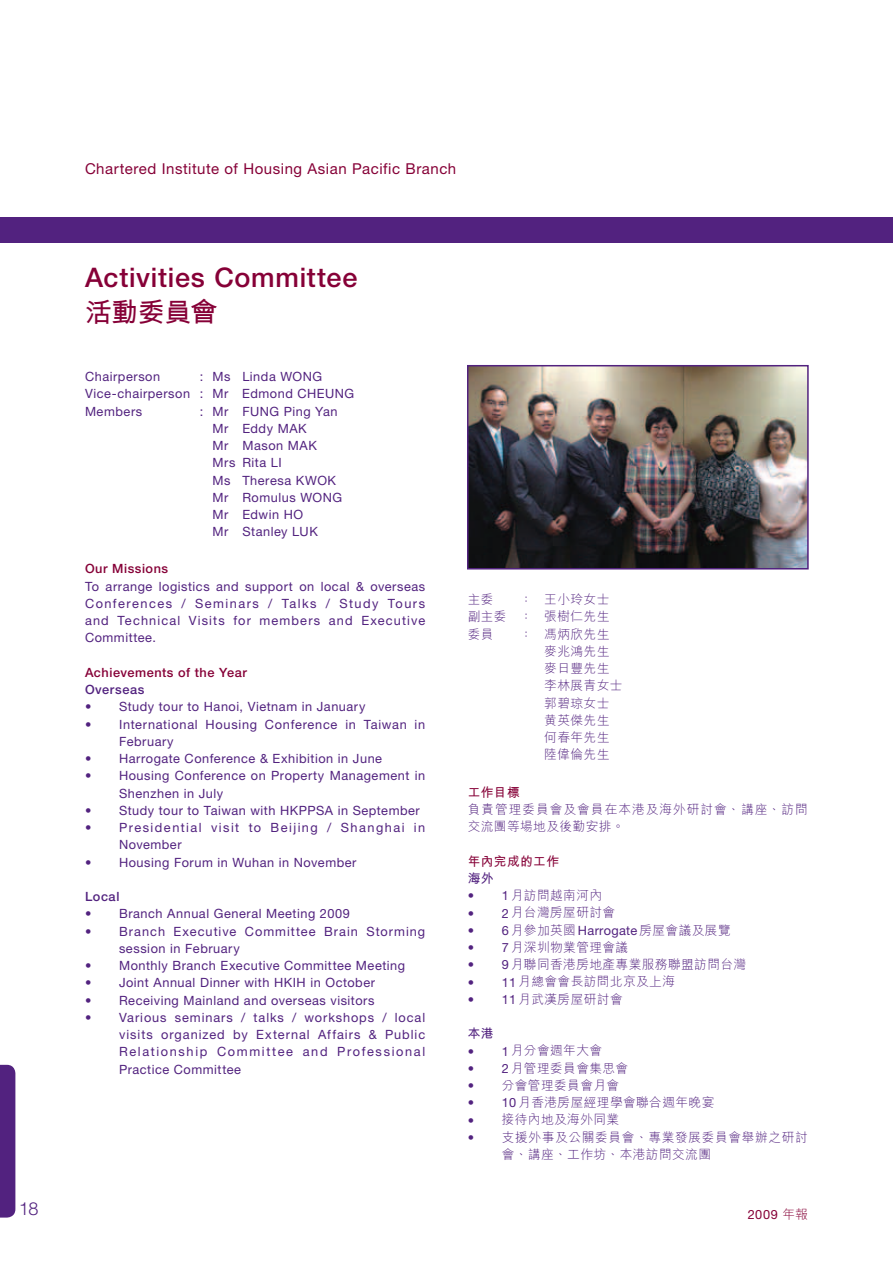
<style>
.page{position:relative;width:893px;height:1263px;background:#fff}
.page>*{position:absolute;margin:0;border:0;box-sizing:border-box;transform-origin:0 0}
.t1{font:500 27px "Helvetica Neue";letter-spacing:.025em;color:#860037}
.t2{font:27px "M Hei HK Bold E Ten B5 H";letter-spacing:-.02em;color:#860037}
.t3{font:300 18px "Helvetica Neue";color:#52227f}
.t4{font:15px "Helvetica Neue";letter-spacing:.035em;color:#860037}
.t5{font:12.75px/17.2px "Helvetica Neue";letter-spacing:.04em;color:#52227f}
.t6{font:12.75px/17.2px "M Hei HK Light E Ten B5 H";letter-spacing:.03em;color:#52227f}
.t7{font:12.75px/17.2px "Helvetica Neue";letter-spacing:.075em;color:#52227f}
.t8{font:12.75px/17.2px "Helvetica Neue";letter-spacing:.115em;color:#52227f}
.t9{font:12.75px/17.2px "M Hei HK Light E Ten B5 H";letter-spacing:.075em;color:#52227f}
.t10{font:500 12.75px "Helvetica Neue";letter-spacing:.045em;color:#860037}
.t11{font:500 12.75px "Helvetica Neue";letter-spacing:.045em;color:#52227f}
.t12{font:12.75px "M Hei HK Bold E Ten B5 H";letter-spacing:.03em;color:#860037}
.t13{font:12.75px "Helvetica Neue";color:#860037}
.t14{font:12.75px "M Hei HK Bold E Ten B5 H";color:#52227f}
.s1{font-family:"Helvetica Neue"}
.s2{font-family:"M Hei HK Light E Ten B5 H"}
</style>
<div class="page">
<div style="left:0;top:217px;width:893px;height:26px;background:#52227f"></div>
<div style="left:0;top:1065px;width:15px;height:152px;background:#52227f"></div>
<img style="left:470px;top:368px;width:336px;height:198px">
<div style="left:467px;top:365px;width:342px;height:204px;border:2px solid #52227f"></div>
<p class="t4" style="left:85px;top:164px;width:373px">Chartered Institute of Housing Asian Pacific Branch</p>
<h1 class="t1" style="left:85px;top:267px;width:274px">Activities Committee</h1>
<h1 class="t2" style="left:85px;top:302px;width:134px">活動委員會</h1>
<p class="t5" style="left:85px;top:369px;width:271px;text-indent:115px">: Ms Linda WONG<br>Vice-chairperson : Mr Edmond CHEUNG<br>Members</p>
<p class="t5" style="left:85px;top:369px;width:77px">Chairperson</p>
<p class="t5" style="left:213px;top:404px;width:131px;text-indent:-13px">: Mr FUNG Ping Yan<br>Mr Eddy MAK<br>Mr Mason MAK<br>Mrs Rita LI<br>Ms Theresa KWOK<br>Mr Romulus WONG<br>Mr Edwin HO<br>Mr Stanley LUK</p>
<p class="t10" style="left:85px;top:564px;width:85px">Our Missions</p>
<p class="t5" style="left:85px;top:579px;width:342px;text-align:justify">To arrange logistics and support on local &amp; overseas Conferences / Seminars / Talks / Study Tours and Technical Visits for members and Executive Committee.</p>
<p class="t10" style="left:85px;top:668px;width:163px">Achievements of the Year</p>
<p class="t11" style="left:85px;top:685px;width:61px">Overseas</p>
<p class="t5" style="left:85px;top:699px;width:282px">• Study tour to Hanoi, Vietnam in January</p>
<p class="t5" style="left:119px;top:717px;width:308px;text-indent:-34px">• International Housing Conference in Taiwan in<br>February</p>
<p class="t5" style="left:85px;top:751px;width:299px">• Harrogate Conference &amp; Exhibition in June</p>
<p class="t5" style="left:119px;top:768px;width:308px;text-indent:-34px">• Housing Conference on Property Management in<br>Shenzhen in July</p>
<p class="t5" style="left:85px;top:803px;width:336px">• Study tour to Taiwan with HKPPSA in September</p>
<p class="t8" style="left:119px;top:820px;width:308px;text-indent:-34px">• Presidential visit to Beijing / Shanghai in<br>November</p>
<p class="t5" style="left:85px;top:855px;width:273px">• Housing Forum in Wuhan in November</p>
<p class="t11" style="left:85px;top:892px;width:36px">Local</p>
<p class="t5" style="left:85px;top:906px;width:266px">• Branch Annual General Meeting 2009</p>
<p class="t7" style="left:119px;top:924px;width:308px;text-indent:-34px">• Branch Executive Committee Brain Storming session in February</p>
<p class="t5" style="left:85px;top:958px;width:321px">• Monthly Branch Executive Committee Meeting</p>
<p class="t5" style="left:85px;top:975px;width:292px">• Joint Annual Dinner with HKIH in October</p>
<p class="t5" style="left:85px;top:993px;width:291px">• Receiving Mainland and overseas visitors</p>
<p class="t5" style="left:119px;top:1010px;width:308px;text-align:justify;text-indent:-34px">• Various seminars / talks / workshops / local visits organized by External Affairs &amp; Public Relationship Committee and Professional Practice Committee</p>
<p class="t6" style="left:468px;top:592px;width:143px;text-align:justify;text-indent:52px">： 王小玲女士副主委 ： 張樹仁先生委員</p>
<p class="t6" style="left:468px;top:592px;width:27px">主委</p>
<p class="t6" style="left:544px;top:627px;width:80px;text-indent:-24px">： 馮炳欣先生麥兆鴻先生麥日豐先生李林展青女士郭碧琼女士黄英傑先生何春年先生陸偉倫先生</p>
<p class="t12" style="left:468px;top:787px;width:54px">工作目標</p>
<p class="t9" style="left:468px;top:802px;width:342px">負責管理委員會及會員在本港及海外研討會、講座、訪問交流團等場地及後勤安排。</p>
<p class="t12" style="left:468px;top:856px;width:93px">年內完成的工作</p>
<p class="t14" style="left:468px;top:873px;width:27px">海外</p>
<p class="t6" style="left:468px;top:888px;width:136px"><span class="s1">• 1</span>月訪問越南河內</p>
<p class="t6" style="left:468px;top:906px;width:149px"><span class="s1">• 2</span>月台灣房屋研討會</p>
<p class="t6" style="left:468px;top:923px;width:264px"><span class="s1">• 6</span>月參加英國<span class="s1">Harrogate</span>房屋會議及展覽</p>
<p class="t6" style="left:468px;top:940px;width:162px"><span class="s1">• 7</span>月深圳物業管理會議</p>
<p class="t6" style="left:468px;top:957px;width:280px"><span class="s1">• 9</span>月聯同香港房地產專業服務聯盟訪問台灣</p>
<p class="t6" style="left:468px;top:975px;width:209px"><span class="s1">• 11</span>月總會會長訪問北京及上海</p>
<p class="t6" style="left:468px;top:992px;width:156px"><span class="s1">• 11</span>月武漢房屋研討會</p>
<p class="t14" style="left:468px;top:1029px;width:27px">本港</p>
<p class="t6" style="left:468px;top:1044px;width:136px"><span class="s1">• 1</span>月分會週年大會</p>
<p class="t6" style="left:468px;top:1061px;width:162px"><span class="s1">• 2</span>月管理委員會集思會</p>
<p class="t6" style="left:468px;top:1078px;width:153px"><span class="s1">•</span> 分會管理委員會月會</p>
<p class="t6" style="left:468px;top:1095px;width:248px"><span class="s1">• 10</span>月香港房屋經理學會聯合週年晚宴</p>
<p class="t6" style="left:468px;top:1113px;width:153px"><span class="s1">•</span> 接待內地及海外同業</p>
<p class="t6" style="left:502px;top:1130px;width:308px;text-indent:-34px"><span class="s1">•</span> 支援外事及公關委員會、專業發展委員會舉辦之研討會、講座、工作坊、本港訪問交流團</p>
<h2 class="t3" style="left:19px;top:1202px;width:21px">18</h2>
<p class="t13" style="left:748px;top:1210px;width:62px">2009 <span class="s2">年報</span></p>
</div>
